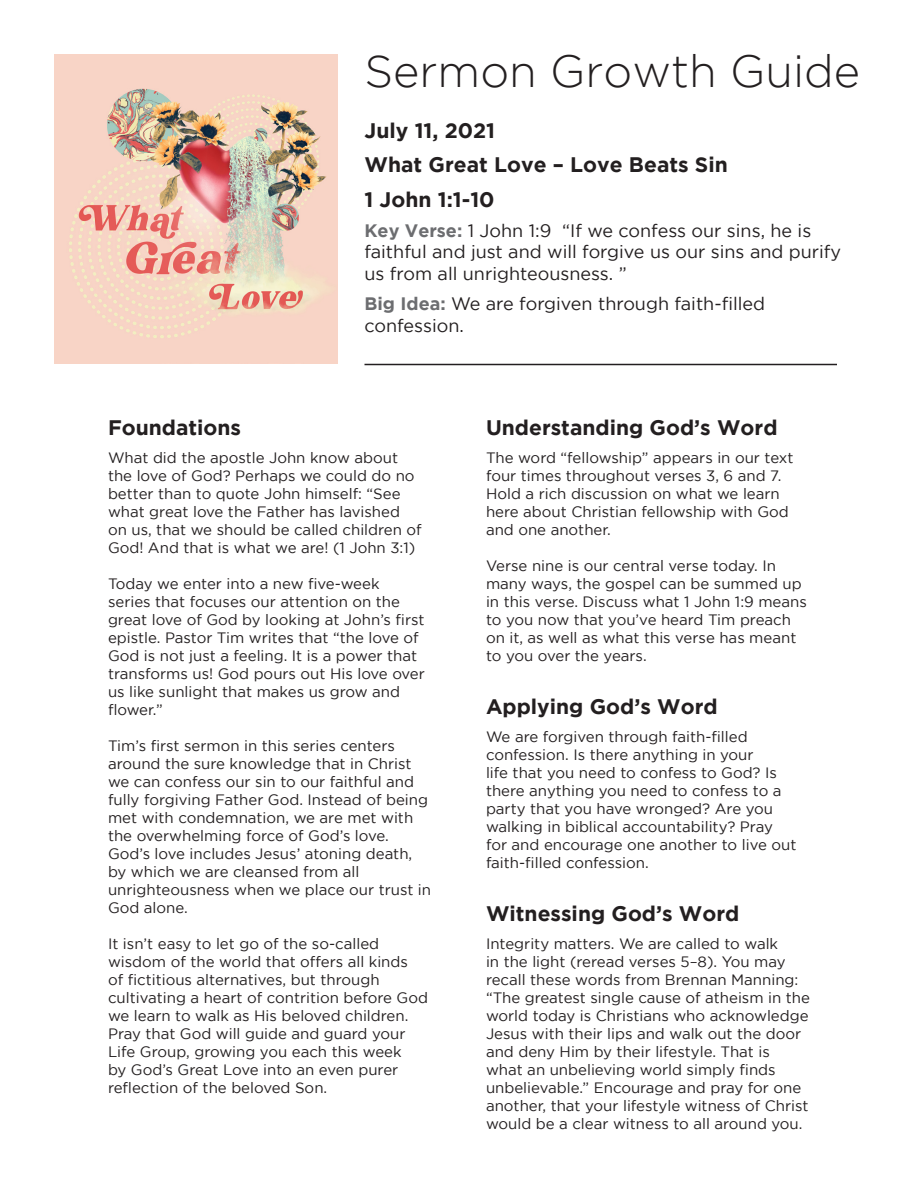
<style>
.page{position:relative;width:918px;height:1188px;background:#fff}
.page>*{position:absolute;margin:0;border:0;box-sizing:border-box;transform-origin:0 0}
.t1{font:300 45px "Gotham";color:#231f20}
.sub_header{font:700 21px "Gotham";color:#231f20}
.t2{font:18px/21.6px "Gotham";color:#231f20}
.body{font:15px/18px "Gotham";color:#231f20}
.s1{font-weight:700;color:#6c6d70}
</style>
<div class="page">
<hr style="left:364px;top:364px;width:473px;height:1px;background:#231f20">
<img style="left:54px;top:54px;width:284px;height:310px">
<p class="t1" style="left:364px;top:46px;width:497px">Sermon Growth Guide</p>
<p class="sub_header" style="left:364px;top:118px;width:132px">July 11, 2021</p>
<p class="sub_header" style="left:364px;top:153px;width:365px">What Great Love – Love Beats Sin</p>
<p class="sub_header" style="left:364px;top:187px;width:132px">1 John 1:1-10</p>
<p class="t2" style="left:364px;top:219px;width:448px"><span class="s1">Key Verse:</span> 1 John 1:9 “If we confess our sins, he is</p>
<p class="t2" style="left:364px;top:241px;width:478px">faithful and just and will forgive us our sins and purify us from all unrighteousness. ”</p>
<p class="t2" style="left:364px;top:293px;width:402px"><span class="s1">Big Idea:</span> We are forgiven through faith-filled</p>
<p class="t2" style="left:364px;top:314px;width:101px">confession.</p>
<p class="sub_header" style="left:108px;top:415px;width:135px">Foundations</p>
<p class="body" style="left:108px;top:449px;width:315px">What did the apostle John know about the love of God? Perhaps we could do no better than to quote John himself: “See what great love the Father has lavished on us, that we should be called children of God! And that is what we are! (1 John 3:1)</p>
<p class="body" style="left:108px;top:575px;width:318px">Today we enter into a new five-week series that focuses our attention on the great love of God by looking at John’s first epistle. Pastor Tim writes that “the love of God is not just a feeling. It is a power that transforms us! God pours out His love over us like sunlight that makes us grow and flower.”</p>
<p class="body" style="left:108px;top:737px;width:322px">Tim’s first sermon in this series centers around the sure knowledge that in Christ we can confess our sin to our faithful and fully forgiving Father God. Instead of being met with condemnation, we are met with the overwhelming force of God’s love.<br>God’s love includes Jesus’ atoning death, by which we are cleansed from all</p>
<p class="body" style="left:108px;top:881px;width:325px">unrighteousness when we place our trust in<br>God alone.</p>
<p class="body" style="left:108px;top:935px;width:322px">It isn’t easy to let go of the so-called wisdom of the world that offers all kinds<br>of fictitious alternatives, but through cultivating a heart of contrition before God we learn to walk as His beloved children.<br>Pray that God will guide and guard your Life Group, growing you each this week<br>by God’s Great Love into an even purer reflection of the beloved Son.</p>
<p class="sub_header" style="left:486px;top:415px;width:293px">Understanding God’s Word</p>
<p class="body" style="left:486px;top:449px;width:309px">The word “fellowship” appears in our text four times throughout verses 3, 6 and 7.<br>Hold a rich discussion on what we learn here about Christian fellowship with God and one another.</p>
<p class="body" style="left:486px;top:557px;width:322px">Verse nine is our central verse today. In many ways, the gospel can be summed up in this verse. Discuss what 1 John 1:9 means to you now that you’ve heard Tim preach on it, as well as what this verse has meant to you over the years.</p>
<p class="sub_header" style="left:486px;top:694px;width:233px">Applying God’s Word</p>
<p class="body" style="left:486px;top:728px;width:312px">We are forgiven through faith-filled confession. Is there anything in your<br>life that you need to confess to God? Is there anything you need to confess to a party that you have wronged? Are you walking in biblical accountability? Pray for and encourage one another to live out faith-filled confession.</p>
<p class="sub_header" style="left:486px;top:901px;width:255px">Witnessing God’s Word</p>
<p class="body" style="left:486px;top:935px;width:325px">Integrity matters. We are called to walk<br>in the light (reread verses 5–8). You may recall these words from Brennan Manning: “The greatest single cause of atheism in the world today is Christians who acknowledge Jesus with their lips and walk out the door and deny Him by their lifestyle. That is what an unbelieving world simply finds unbelievable.” Encourage and pray for one another, that your lifestyle witness of Christ would be a clear witness to all around you.</p>
</div>
